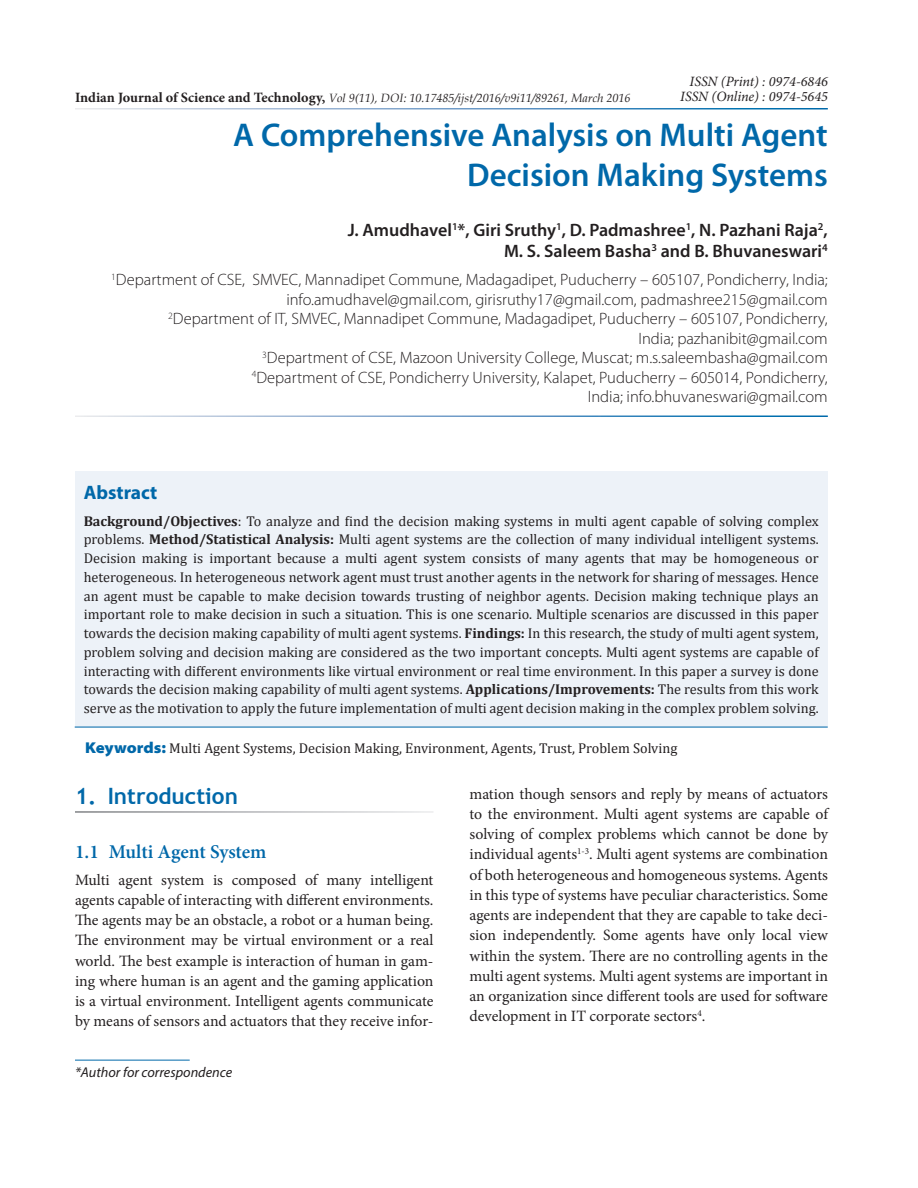
<style>
.page{position:relative;width:918px;height:1188px;background:#fff}
.page>*{position:absolute;margin:0;border:0;box-sizing:border-box;transform-origin:0 0}
.t1{font:600 33px/40.5px "Myriad Pro";color:#0068a9;text-align:right}
.t2{font:700 22.5px "Trebuchet MS";color:#0068a9}
.t3{font:600 19.5px "Minion Pro";letter-spacing:-.005em;color:#0068a9}
.t4{font:700 19.5px "Myriad Pro";color:#0068a9}
.t5{font:600 18px/21px "Myriad Pro";color:#231f20;text-align:right}
.t6{font:300 16.5px/19.5px "Myriad Pro";color:#231f20;text-align:right}
.t7{font:15.75px/20.2px "Minion Pro";letter-spacing:-.005em;color:#231f20;text-align:justify}
.t8{font:14.25px/18.8px "Cambria";color:#231f20;text-align:justify}
.t9{font:italic 14.25px/15px "Minion Pro";color:#231f20;text-align:right}
.t10{font:italic 14.25px "Myriad Pro";color:#231f20}
.t11{font:italic 12px "Book Antiqua";color:#231f20}
.s1{font-family:"Minion Pro";font-weight:700;font-style:normal;font-size:14.25px}
.s2{font-weight:700}
.s3{font-family:"Myriad Pro";font-weight:900;font-stretch:semi-expanded;font-size:15.75px;color:#0068a9}
</style>
<div class="page">
<hr style="left:75px;top:1060px;width:115px;height:1px;background:#0068a9">
<div style="left:75px;top:471px;width:753px;height:257px;background:#edf2f8"></div>
<hr style="left:75px;top:727px;width:753px;height:1px;background:#0068a9">
<p class="t9" style="left:680px;top:75px;width:149px">ISSN (Print) : 0974-6846<br>ISSN (Online) : 0974-5645</p>
<h1 class="t1" style="left:233px;top:115px;width:596px">A Comprehensive Analysis on Multi Agent<br>Decision Making Systems</h1>
<p class="t5" style="left:348px;top:219px;width:482px">J. Amudhavel<sup>1</sup>*, Giri Sruthy<sup>1</sup>, D. Padmashree<sup>1</sup>, N. Pazhani Raja<sup>2</sup>,<br>M. S. Saleem Basha<sup>3</sup> and B. Bhuvaneswari<sup>4</sup></p>
<p class="t6" style="left:111px;top:270px;width:718px"><sup>1</sup>Department of CSE, SMVEC, Mannadipet Commune, Madagadipet, Puducherry – 605107, Pondicherry, India; info.amudhavel@gmail.com, girisruthy17@gmail.com, padmashree215@gmail.com<br><sup>2</sup>Department of IT, SMVEC, Mannadipet Commune, Madagadipet, Puducherry – 605107, Pondicherry,<br>India; pazhanibit@gmail.com<br><sup>3</sup>Department of CSE, Mazoon University College, Muscat; m.s.saleembasha@gmail.com<br><sup>4</sup>Department of CSE, Pondicherry University, Kalapet, Puducherry – 605014, Pondicherry,<br>India; info.bhuvaneswari@gmail.com</p>
<p class="t11" style="left:75px;top:89px;width:557px"><span class="s1">Indian Journal of Science and Technology,</span> Vol 9(11), DOI: 10.17485/ijst/2016/v9i11/89261, March 2016</p>
<h3 class="t4" style="left:84px;top:480px;width:75px">Abstract</h3>
<p class="t8" style="left:84px;top:511px;width:737px"><span class="s2">Background/Objectives</span>: To analyze and find the decision making systems in multi agent capable of solving complex problems. <span class="s2">Method/Statistical Analysis:</span> Multi agent systems are the collection of many individual intelligent systems.<br>Decision making is important because a multi agent system consists of many agents that may be homogeneous or heterogeneous. In heterogeneous network agent must trust another agents in the network for sharing of messages. Hence an agent must be capable to make decision towards trusting of neighbor agents. Decision making technique plays an important role to make decision in such a situation. This is one scenario. Multiple scenarios are discussed in this paper towards the decision making capability of multi agent systems. <span class="s2">Findings:</span> In this research, the study of multi agent system, problem solving and decision making are considered as the two important concepts. Multi agent systems are capable of interacting with different environments like virtual environment or real time environment. In this paper a survey is done towards the decision making capability of multi agent systems. <span class="s2">Applications/Improvements:</span> The results from this work serve as the motivation to apply the future implementation of multi agent decision making in the complex problem solving.</p>
<p class="t8" style="left:85px;top:739px;width:594px"><span class="s3">Keywords:</span> Multi Agent Systems, Decision Making, Environment, Agents, Trust, Problem Solving</p>
<h2 class="t2" style="left:75px;top:782px;width:164px">1. Introduction</h2>
<h3 class="t3" style="left:75px;top:841px;width:193px">1.1 Multi Agent System</h3>
<p class="t7" style="left:75px;top:870px;width:360px">Multi agent system is composed of many intelligent agents capable of interacting with different environments.<br>The agents may be an obstacle, a robot or a human being.<br>The environment may be virtual environment or a real world. The best example is interaction of human in gam&shy;ing where human is an agent and the gaming application is a virtual environment. Intelligent agents communicate by means of sensors and actuators that they receive infor-</p>
<p class="t10" style="left:75px;top:1063px;width:159px">*Author for correspondence</p>
<p class="t7" style="left:470px;top:784px;width:360px">mation though sensors and reply by means of actuators to the environment. Multi agent systems are capable of solving of complex problems which cannot be done by individual agents<sup>1-3</sup>. Multi agent systems are combination of both heterogeneous and homogeneous systems. Agents in this type of systems have peculiar characteristics. Some agents are independent that they are capable to take deci&shy;sion independently. Some agents have only local view within the system. There are no controlling agents in the multi agent systems. Multi agent systems are important in an organization since different tools are used for software development in IT corporate sectors<sup>4</sup>.</p>
</div>
